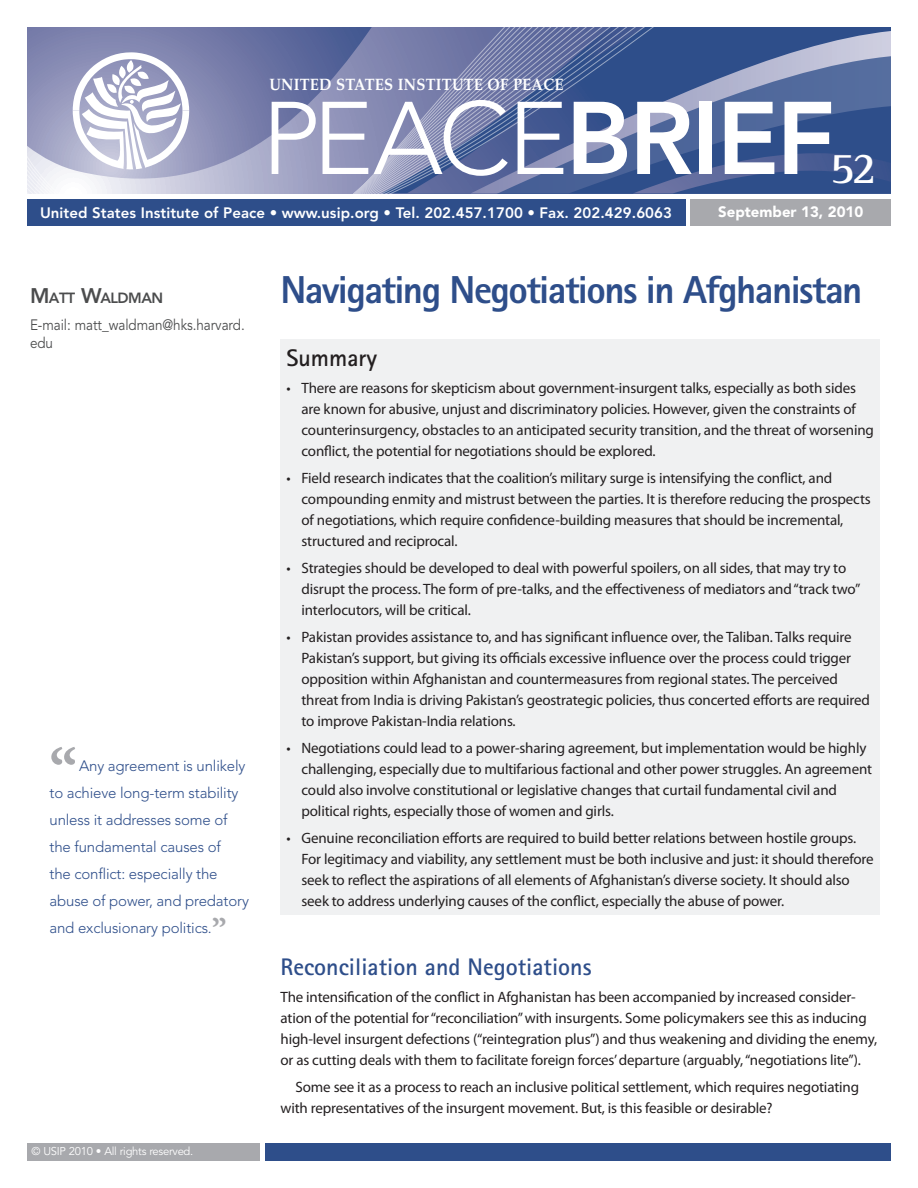
<style>
.page{position:relative;width:918px;height:1188px;background:#fff}
.page>*{position:absolute;margin:0;border:0;box-sizing:border-box;transform-origin:0 0}
.t1{font:300 102px "Avenir LT Std";letter-spacing:-.015em;color:#fff}
.t2{font:700 63px "Minion Pro";color:#a8a9ad}
.t3{font:700 45px "Rotis Semi Serif";color:#fff}
.t4{font:800 39px "Rotis Sans Serif";letter-spacing:-.04em;color:#2e4e8a}
.t5{font:700 24px "Rotis Sans Serif";color:#2e4e8a}
.t6{font:700 24px "Rotis Sans Serif";color:#231f20}
.t7{font:700 16.5px "Palatino LT Std";letter-spacing:.015em;color:#fff;scale:.9 1}
.t8{font:15px/21px "Myriad Pro";letter-spacing:-.01em;color:#231f20}
.t9{font:300 15px/27px "Avenir LT Std";letter-spacing:-.01em;color:#2e4e8a}
.t10{font:800 15px "Avenir LT Std";letter-spacing:.005em;color:#fff}
.t11{font:15px/18px "Avenir LT Std";letter-spacing:-.005em;color:#4b4c4d;scale:.9 1}
.t12{font:900 15px "Avenir LT Std";color:#fff}
.t13{font:800 14.7px "Avenir LT Std";letter-spacing:-.035em;color:#4b4c4d}
.t14{font:11.25px "Avenir LT Std";letter-spacing:-.025em;color:#fff}
.s1{font-weight:800}
.s2{font-size:21px}
.s3{font-family:"Minion Pro";font-weight:700;font-size:33px;color:#a8a9ad}
</style>
<div class="page">
<svg style="left:27px;top:27px;width:864px;height:167px;background:#6c7aa7"></svg>
<div style="left:27px;top:199px;width:659px;height:27px;background:#2e4e8a"></div>
<div style="left:690px;top:199px;width:201px;height:27px;background:#a8a9ad"></div>
<svg style="left:73px;top:52px;width:116px;height:117px"></svg>
<div style="left:265px;top:1143px;width:626px;height:18px;background:#2e4e8a"></div>
<div style="left:27px;top:1143px;width:233px;height:18px;background:#a8a9ad"></div>
<div style="left:280px;top:339px;width:600px;height:576px;background:#f0f1f2"></div>
<p class="t7" style="left:269px;top:75px;width:118px">UNITED STATES</p>
<p class="t7" style="left:398px;top:75px;width:12px">INSTITUTE</p>
<p class="t7" style="left:488px;top:75px;width:85px">OF PEACE</p>
<h1 class="t1" style="left:262px;top:79px;width:575px">peace<span class="s1">BrieF</span></h1>
<h3 class="t3" style="left:830px;top:141px;width:48px">52</h3>
<p class="t10" style="left:40px;top:204px;width:634px">United States Institute of Peace • www.usip.org • Tel. 202.457.1700 • Fax. 202.429.6063</p>
<p class="t12" style="left:718px;top:203px;width:147px">September 13, 2010</p>
<p class="t13" style="left:30px;top:289px;width:135px"><span class="s2">M</span>ATT <span class="s2">W</span>ALDMAN</p>
<p class="t11" style="left:30px;top:316px;width:240px">E-mail: matt_waldman@hks.harvard. edu</p>
<h2 class="t2" style="left:50px;top:727px;width:30px">“</h2>
<p class="t9" style="left:49px;top:752px;width:201px;text-indent:30px">Any agreement is unlikely to achieve long-term stability unless it addresses some of the fundamental causes of<br>the conflict: especially the abuse of power, and predatory and exclusionary politics.<span class="s3">”</span></p>
<p class="t14" style="left:32px;top:1145px;width:163px">© USIP 2010 • All rights reserved.</p>
<h3 class="t4" style="left:280px;top:265px;width:583px">Navigating Negotiations in Afghanistan</h3>
<h3 class="t6" style="left:286px;top:343px;width:92px">Summary</h3>
<p class="t8" style="left:302px;top:377px;width:574px;text-indent:-15px">• There are reasons for skepticism about government-insurgent talks, especially as both sides are known for abusive, unjust and discriminatory policies. However, given the constraints of counterinsurgency, obstacles to an anticipated security transition, and the threat of worsening conflict, the potential for negotiations should be explored.</p>
<p class="t8" style="left:302px;top:467px;width:571px;text-indent:-15px">• Field research indicates that the coalition’s military surge is intensifying the conflict, and compounding enmity and mistrust between the parties. It is therefore reducing the prospects of negotiations, which require confidence-building measures that should be incremental, structured and reciprocal.</p>
<p class="t8" style="left:302px;top:557px;width:560px;text-indent:-15px">• Strategies should be developed to deal with powerful spoilers, on all sides, that may try to disrupt the process. The form of pre-talks, and the effectiveness of mediators and “track two” interlocutors, will be critical.</p>
<p class="t8" style="left:302px;top:626px;width:570px;text-indent:-15px">• Pakistan provides assistance to, and has significant influence over, the Taliban. Talks require Pakistan’s support, but giving its officials excessive influence over the process could trigger opposition within Afghanistan and countermeasures from regional states. The perceived threat from India is driving Pakistan’s geostrategic policies, thus concerted efforts are required to improve Pakistan-India relations.</p>
<p class="t8" style="left:302px;top:737px;width:572px;text-indent:-15px">• Negotiations could lead to a power-sharing agreement, but implementation would be highly challenging, especially due to multifarious factional and other power struggles. An agreement could also involve constitutional or legislative changes that curtail fundamental civil and political rights, especially those of women and girls.</p>
<p class="t8" style="left:302px;top:827px;width:574px;text-indent:-15px">• Genuine reconciliation efforts are required to build better relations between hostile groups.<br>For legitimacy and viability, any settlement must be both inclusive and just: it should therefore seek to reflect the aspirations of all elements of Afghanistan’s diverse society. It should also seek to address underlying causes of the conflict, especially the abuse of power.</p>
<h3 class="t5" style="left:280px;top:952px;width:313px">Reconciliation and Negotiations</h3>
<p class="t8" style="left:280px;top:986px;width:598px">The intensification of the conflict in Afghanistan has been accompanied by increased consider&shy;ation of the potential for “reconciliation” with insurgents. Some policymakers see this as inducing high-level insurgent defections (“reintegration plus”) and thus weakening and dividing the enemy, or as cutting deals with them to facilitate foreign forces’ departure (arguably, “negotiations lite”).</p>
<p class="t8" style="left:280px;top:1076px;width:580px;text-indent:15px">Some see it as a process to reach an inclusive political settlement, which requires negotiating with representatives of the insurgent movement. But, is this feasible or desirable?</p>
</div>
